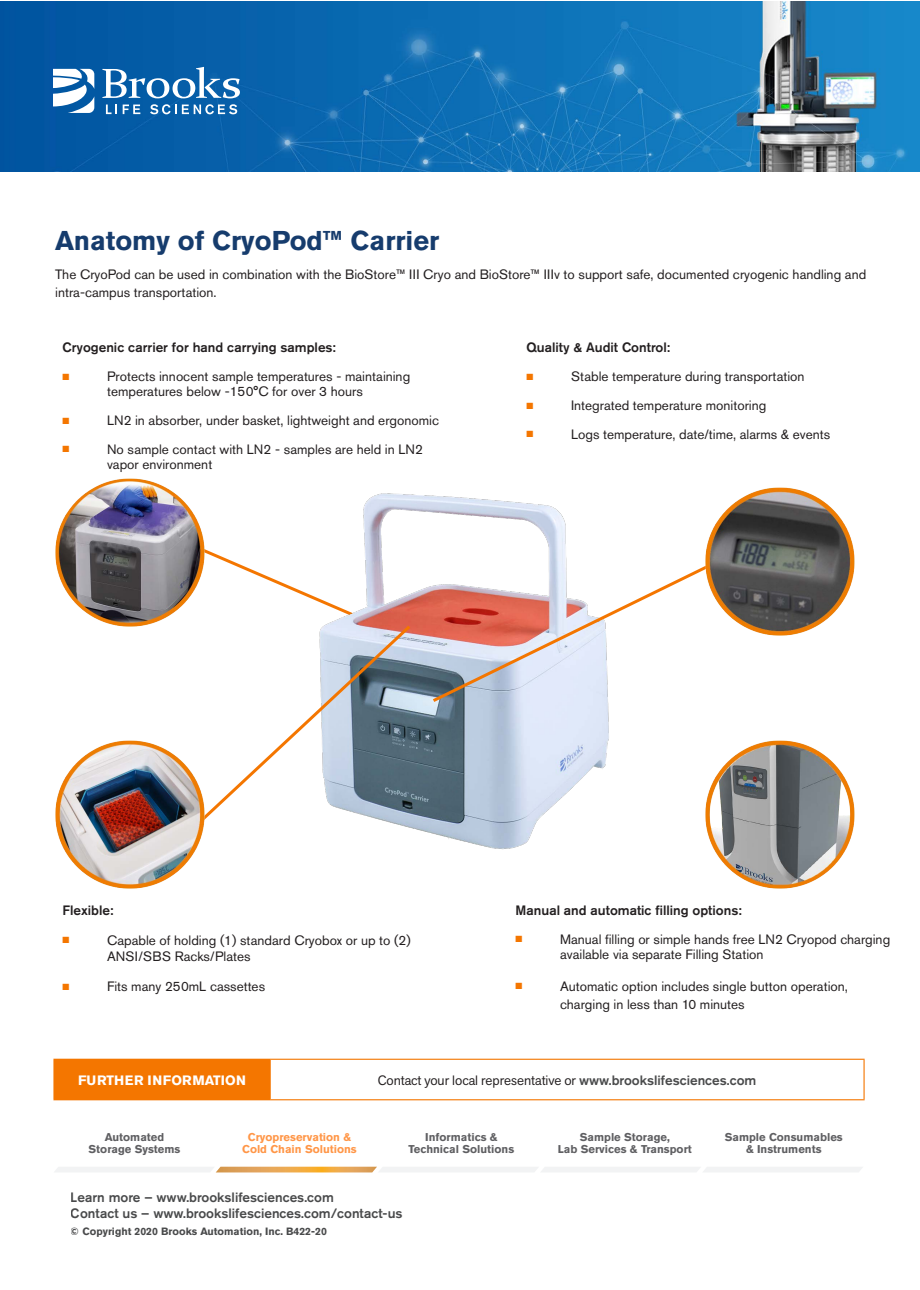
<style>
.page{position:relative;width:920px;height:1290px;background:#fff}
.page>*{position:absolute;margin:0;border:0;box-sizing:border-box;transform-origin:0 0}
.t1{font:700 27px "Akzidenz Grotesk Std";color:#163c6d}
.t2{font:13.5px/15px "Akzidenz Grotesk Std";color:#231f20}
.orange_square_bullet{font:500 13.5px "Akzidenz Grotesk Std";color:#231f20}
.t3{font:500 13.5px/16.2px "Akzidenz Grotesk Std";color:#494a4b}
.t4{font:13.5px "Akzid Grtsk Next";color:#231f20}
.CTA_Heading{font:700 13.5px "Akzidenz Grotesk Std";letter-spacing:.01em;color:#fff}
.t5{font:700 11.25px/12px "Akzidenz Grotesk Std";color:#5f5f62;text-align:center}
.t6{font:700 11.25px "Akzidenz Grotesk Std";color:#ff9647}
.t7{font:700 10.5px "Akzidenz Grotesk Std";color:#494a4b}
.t8{font:9px "Zapf Dingbats ITC";color:#f47600}
.s1{font-family:"Akzidenz Grotesk Std";font-weight:500;color:#494a4b}
</style>
<div class="page">
<svg style="left:55px;top:1167px;width:808px;height:5px"></svg>
<div style="left:54px;top:1059px;width:216px;height:41px;background:#f47600"></div>
<hr style="left:270px;top:1059px;width:595px;height:1px;background:#f47600">
<hr style="left:863px;top:1060px;width:2px;height:39px;background:#f47600">
<hr style="left:270px;top:1099px;width:595px;height:1px;background:#f47600">
<hr style="left:53px;top:1059px;width:217px;height:1px;background:#f47600">
<hr style="left:53px;top:1060px;width:2px;height:39px;background:#f47600">
<hr style="left:53px;top:1099px;width:217px;height:1px;background:#f47600">
<hr style="left:269px;top:1060px;width:2px;height:39px;background:#f47600">
<img style="left:0;top:2px;width:920px;height:169px">
<svg style="left:102px;top:67px;width:138px;height:31px"></svg>
<svg style="left:53px;top:69px;width:41px;height:44px"></svg>
<svg style="left:106px;top:105px;width:11px;height:9px"></svg>
<svg style="left:123px;top:105px;width:17px;height:9px"></svg>
<svg style="left:150px;top:104px;width:26px;height:10px"></svg>
<svg style="left:182px;top:104px;width:55px;height:10px"></svg>
<img style="left:363px;top:493px;width:246px;height:357px">
<img style="left:705px;top:740px;width:150px;height:149px">
<svg style="left:430px;top:562px;width:243px;height:143px"></svg>
<svg style="left:238px;top:544px;width:175px;height:280px"></svg>
<img style="left:55px;top:740px;width:183px;height:149px">
<img style="left:673px;top:487px;width:182px;height:149px">
<img style="left:55px;top:478px;width:183px;height:149px">
<p class="t1" style="left:55px;top:225px;width:386px">Anatomy of CryoPod™ Carrier</p>
<p class="t2" style="left:55px;top:266px;width:812px;line-height:18px">The CryoPod can be used in combination with the BioStore™ III Cryo and BioStore™ IIIv to support safe, documented cryogenic handling and intra-campus transportation.</p>
<p class="orange_square_bullet" style="left:63px;top:339px;width:275px">Cryogenic carrier for hand carrying samples:</p>
<p class="t8" style="left:63px;top:372px;width:8px">■</p>
<p class="t2" style="left:107px;top:369px;width:305px">Protects innocent sample temperatures - maintaining temperatures below -150°C for over 3 hours</p>
<p class="t8" style="left:63px;top:416px;width:8px">■</p>
<p class="t2" style="left:107px;top:413px;width:333px">LN2 in absorber, under basket, lightweight and ergonomic</p>
<p class="t8" style="left:63px;top:445px;width:8px">■</p>
<p class="t2" style="left:107px;top:442px;width:317px">No sample contact with LN2 - samples are held in LN2 vapor environment</p>
<p class="orange_square_bullet" style="left:526px;top:339px;width:145px">Quality &amp; Audit Control:</p>
<p class="t8" style="left:526px;top:372px;width:8px">■</p>
<p class="t2" style="left:571px;top:369px;width:235px">Stable temperature during transportation</p>
<p class="t8" style="left:526px;top:401px;width:8px">■</p>
<p class="t2" style="left:571px;top:398px;width:197px">Integrated temperature monitoring</p>
<p class="t8" style="left:526px;top:430px;width:8px">■</p>
<p class="t2" style="left:571px;top:427px;width:261px">Logs temperature, date/time, alarms &amp; events</p>
<p class="orange_square_bullet" style="left:63px;top:902px;width:52px">Flexible:</p>
<p class="t8" style="left:63px;top:936px;width:8px">■</p>
<p class="t2" style="left:107px;top:932px;width:305px;line-height:16.2px">Capable of holding (1) standard Cryobox or up to (2)<br>ANSI/SBS Racks/Plates</p>
<p class="t8" style="left:63px;top:982px;width:8px">■</p>
<p class="t2" style="left:107px;top:979px;width:160px">Fits many 250mL cassettes</p>
<p class="orange_square_bullet" style="left:516px;top:902px;width:228px">Manual and automatic filling options:</p>
<p class="t8" style="left:516px;top:935px;width:8px">■</p>
<p class="t2" style="left:560px;top:931px;width:332px">Manual filling or simple hands free LN2 Cryopod charging available via separate Filling Station</p>
<p class="t8" style="left:516px;top:982px;width:8px">■</p>
<p class="t2" style="left:560px;top:977px;width:289px;line-height:18px">Automatic option includes single button operation, charging in less than 10 minutes</p>
<p class="CTA_Heading" style="left:78px;top:1072px;width:169px">FURTHER INFORMATION</p>
<p class="t4" style="left:378px;top:1071px;width:380px">Contact your local representative or <span class="s1">www.brookslifesciences.com</span></p>
<p class="t6" style="left:248px;top:1131px;width:105px">Cryopreservation &amp;</p>
<p class="t6" style="left:242px;top:1143px;width:116px">Cold Chain Solutions</p>
<p class="t5" style="left:89px;top:1131px;width:93px">Automated<br>Storage Systems</p>
<p class="t5" style="left:425px;top:1131px;width:74px">Informatics &amp;</p>
<p class="t5" style="left:409px;top:1143px;width:107px">Technical Solutions</p>
<p class="t3" style="left:71px;top:1189px;width:333px">Learn more – www.brookslifesciences.com<br>Contact us – www.brookslifesciences.com/contact-us</p>
<p class="t7" style="left:71px;top:1225px;width:258px">© Copyright 2020 Brooks Automation, Inc. B422-20</p>
<p class="t5" style="left:580px;top:1131px;width:91px">Sample Storage,</p>
<p class="t5" style="left:558px;top:1143px;width:136px">Lab Services &amp; Transport</p>
<p class="t5" style="left:725px;top:1131px;width:120px">Sample Consumables</p>
<p class="t5" style="left:746px;top:1143px;width:77px">&amp; Instruments</p>
</div>
